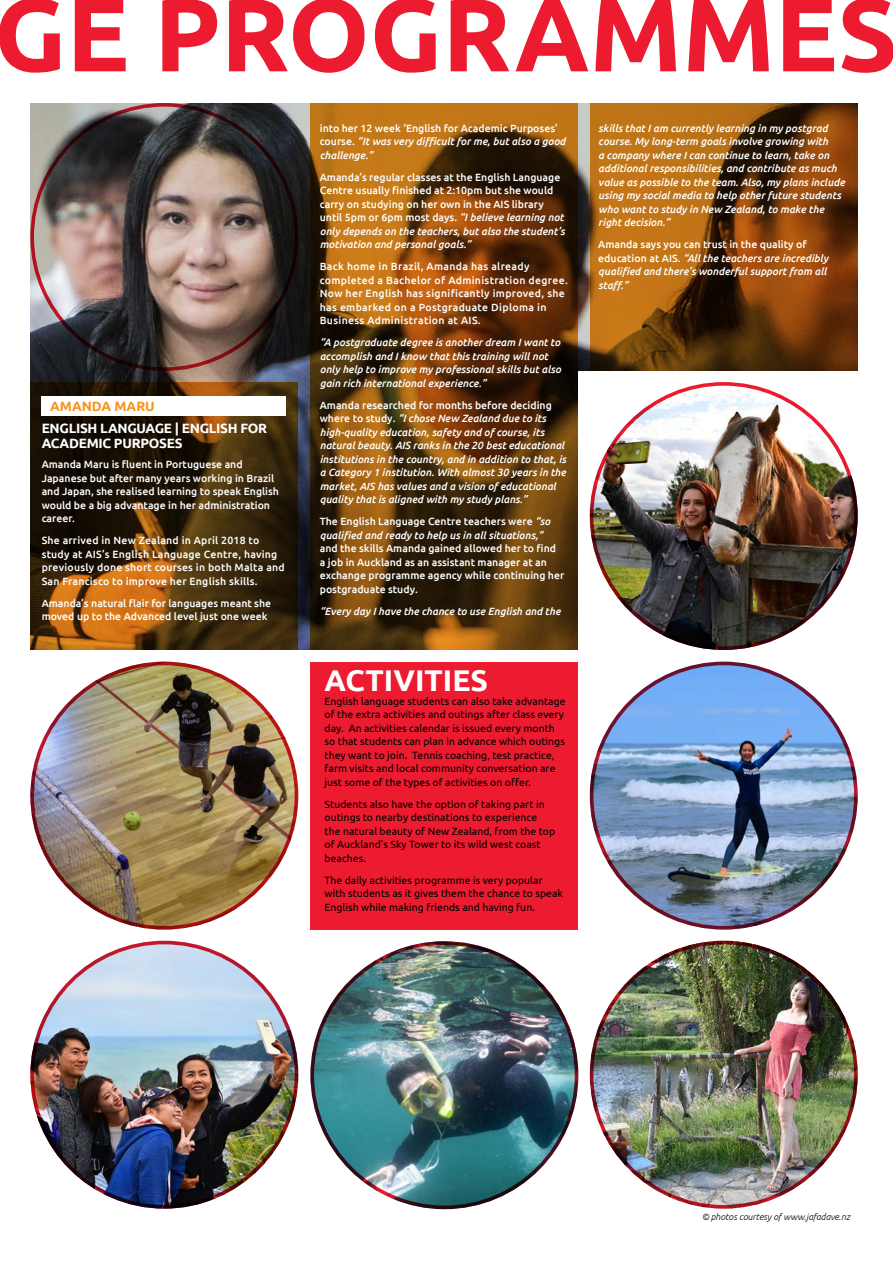
<style>
.page{position:relative;width:893px;height:1263px;background:#fff}
.page>*{position:absolute;margin:0;border:0;box-sizing:border-box;transform-origin:0 0}
.t1{font:700 30px "Ubuntu";color:#fff}
.t2{font:700 13.5px/15px "Ubuntu";letter-spacing:-.02em;color:#fff}
.t3{font:700 13.5px "Ubuntu";color:#f7941e}
.t4{font:italic 500 10.5px/13.5px "Ubuntu";color:#fff}
.t5{font:500 10.5px/13.5px "Ubuntu";color:#fff}
.t6{font:10.5px/13.5px "Ubuntu";color:#000}
.t7{font:500 10.5px/13.5px "Ubuntu";letter-spacing:.03em;color:#fff}
.t8{font:500 10.5px/13.5px "Ubuntu";letter-spacing:.02em;color:#fff}
.t9{font:italic 300 9px "Ubuntu";color:#000}
.s1{font-style:italic}
.s2{font-style:normal}
</style>
<div class="page">
<div style="left:310px;top:662px;width:268px;height:267px;background:#ed1b2f"></div>
<img style="left:578px;top:103px;width:12px;height:268px">
<img style="left:30px;top:941px;width:268px;height:267px;border-radius:134px">
<img style="left:590px;top:382px;width:268px;height:268px;border-radius:134px">
<img style="left:30px;top:662px;width:268px;height:267px;border-radius:134px">
<img style="left:310px;top:941px;width:268px;height:268px;border-radius:134px">
<img style="left:590px;top:662px;width:268px;height:267px;border-radius:134px">
<img style="left:30px;top:103px;width:280px;height:547px">
<img style="left:590px;top:941px;width:268px;height:267px;border-radius:134px">
<svg style="left:30px;top:382px;width:268px;height:268px;background:#462b0b"></svg>
<svg style="left:590px;top:103px;width:268px;height:268px;background:#864b0e"></svg>
<svg style="left:310px;top:103px;width:268px;height:547px;background:#6c3e0c"></svg>
<svg style="left:0;top:0;width:893px;height:73px"></svg>
<div style="left:42px;top:396px;width:244px;height:19px;background:#fff"></div>
<p class="t3" style="left:50px;top:398px;width:106px">AMANDA MARU</p>
<p class="t2" style="left:42px;top:421px;width:227px">ENGLISH LANGUAGE | ENGLISH FOR<br>ACADEMIC PURPOSES</p>
<p class="t5" style="left:42px;top:457px;width:239px">Amanda Maru is fluent in Portuguese and Japanese but after many years working in Brazil and Japan, she realised learning to speak English would be a big advantage in her administration career.</p>
<p class="t8" style="left:42px;top:533px;width:245px">She arrived in New Zealand in April 2018 to study at AIS’s English Language Centre, having previously done short courses in both Malta and San Francisco to improve her English skills.</p>
<p class="t5" style="left:42px;top:596px;width:231px">Amanda’s natural flair for languages meant she moved up to the Advanced level just one week</p>
<p class="t5" style="left:320px;top:121px;width:247px">into her 12 week ‘English for Academic Purposes’ course. <span class="s1">“It was very difficult for me, but also a good challenge.”</span></p>
<p class="t5" style="left:320px;top:170px;width:247px">Amanda’s regular classes at the English Language Centre usually finished at 2:10pm but she would carry on studying on her own in the AIS library until 5pm or 6pm most days. <span class="s1">“I believe learning not only depends on the teachers, but also the student’s motivation and personal goals.”</span></p>
<p class="t7" style="left:320px;top:259px;width:250px">Back home in Brazil, Amanda has already completed a Bachelor of Administration degree.<br>Now her English has significantly improved, she has embarked on a Postgraduate Diploma in Business Administration at AIS.</p>
<p class="t4" style="left:320px;top:335px;width:243px">“A postgraduate degree is another dream I want to accomplish and I know that this training will not only help to improve my professional skills but also gain rich international experience.”</p>
<p class="t4" style="left:320px;top:398px;width:248px"><span class="s2">Amanda researched for months before deciding where to study.</span> “I chose New Zealand due to its high-quality education, safety and of course, its natural beauty. AIS ranks in the 20 best educational institutions in the country, and in addition to that, is a Category 1 institution. With almost 30 years in the market, AIS has values and a vision of educational quality that is aligned with my study plans.”</p>
<p class="t4" style="left:320px;top:515px;width:232px"><span class="s2">The English Language Centre teachers were</span> “so qualified and ready to help us in all situations,”</p>
<p class="t5" style="left:320px;top:541px;width:246px">and the skills Amanda gained allowed her to find a job in Auckland as an assistant manager at an exchange programme agency while continuing her postgraduate study.</p>
<p class="t4" style="left:320px;top:604px;width:242px">“Every day I have the chance to use English and the</p>
<h1 class="t1" style="left:325px;top:662px;width:165px">ACTIVITIES</h1>
<p class="t6" style="left:325px;top:694px;width:243px">English language students can also take advantage of the extra activities and outings after class every day. An activities calendar is issued every month so that students can plan in advance which outings they want to join. Tennis coaching, test practice, farm visits and local community conversation are just some of the types of activities on offer.</p>
<p class="t6" style="left:325px;top:797px;width:232px">Students also have the option of taking part in outings to nearby destinations to experience the natural beauty of New Zealand, from the top of Auckland’s Sky Tower to its wild west coast beaches.</p>
<p class="t6" style="left:325px;top:873px;width:240px">The daily activities programme is very popular with students as it gives them the chance to speak<br>English while making friends and having fun.</p>
<p class="t4" style="left:598px;top:121px;width:248px">skills that I am currently learning in my postgrad course. My long-term goals involve growing with<br>a company where I can continue to learn, take on additional responsibilities, and contribute as much value as possible to the team. Also, my plans include using my social media to help other future students who want to study in New Zealand, to make the right decision.”</p>
<p class="t4" style="left:598px;top:237px;width:231px"><span class="s2">Amanda says you can trust in the quality of education at AIS.</span> “All the teachers are incredibly qualified and there’s wonderful support from all staff.”</p>
<p class="t9" style="left:702px;top:1211px;width:149px">© photos courtesy of www.jafadave.nz</p>
</div>
